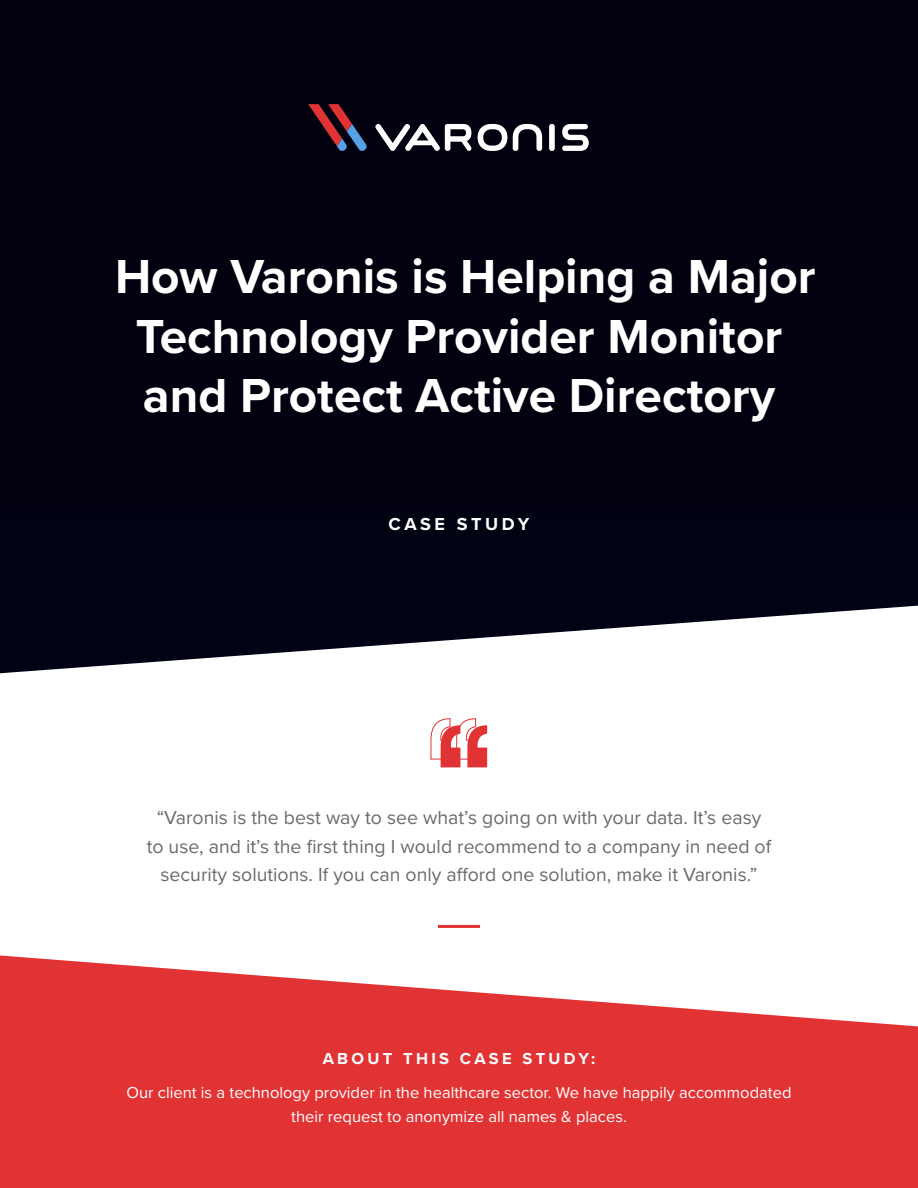
<style>
.page{position:relative;width:918px;height:1188px;background:#fff}
.page>*{position:absolute;margin:0;border:0;box-sizing:border-box;transform-origin:0 0}
.t1{font:700 49.5px/59.4px "Proxima Nova";color:#fff;text-align:center}
.t2{font:19.5px/28.5px "Proxima Nova";color:#686b6e;text-align:center}
.t3{font:700 18px "Proxima Nova";letter-spacing:.195em;color:#fff}
.t4{font:16.5px/24px "Proxima Nova";color:#fff;text-align:center}
.t5{font:700 16.5px "Proxima Nova";letter-spacing:.2em;color:#fff}
</style>
<div class="page">
<div style="left:0;top:0;width:918px;height:674px;background:#010110"></div>
<svg style="left:0;top:955px;width:918px;height:233px;fill:#e13334"></svg>
<hr style="left:438px;top:925px;width:42px;height:3px;background:#e13334">
<svg style="left:431px;top:718px;width:56px;height:49px"></svg>
<svg style="left:478px;top:124px;width:29px;height:27px"></svg>
<div style="left:549px;top:124px;width:6px;height:27px;background:#fff;border-radius:3px"></div>
<svg style="left:562px;top:124px;width:27px;height:27px"></svg>
<svg style="left:375px;top:124px;width:97px;height:27px"></svg>
<svg style="left:513px;top:124px;width:29px;height:27px"></svg>
<svg style="left:308px;top:104px;width:59px;height:48px;background:#3c1d2e"></svg>
<h1 class="t1" style="left:115px;top:246px;width:702px">How Varonis is Helping a Major<br>Technology Provider Monitor and Protect Active Directory</h1>
<p class="t3" style="left:389px;top:510px;width:142px">CASE STUDY</p>
<p class="t2" style="left:147px;top:803px;width:626px">“Varonis is the best way to see what’s going on with your data. It’s easy to use, and it’s the first thing I would recommend to a company in need of security solutions. If you can only afford one solution, make it Varonis.”</p>
<p class="t5" style="left:323px;top:1046px;width:274px">ABOUT THIS CASE STUDY:</p>
<p class="t4" style="left:126px;top:1079px;width:667px">Our client is a technology provider in the healthcare sector. We have happily accommodated their request to anonymize all names &amp; places.</p>
</div>
